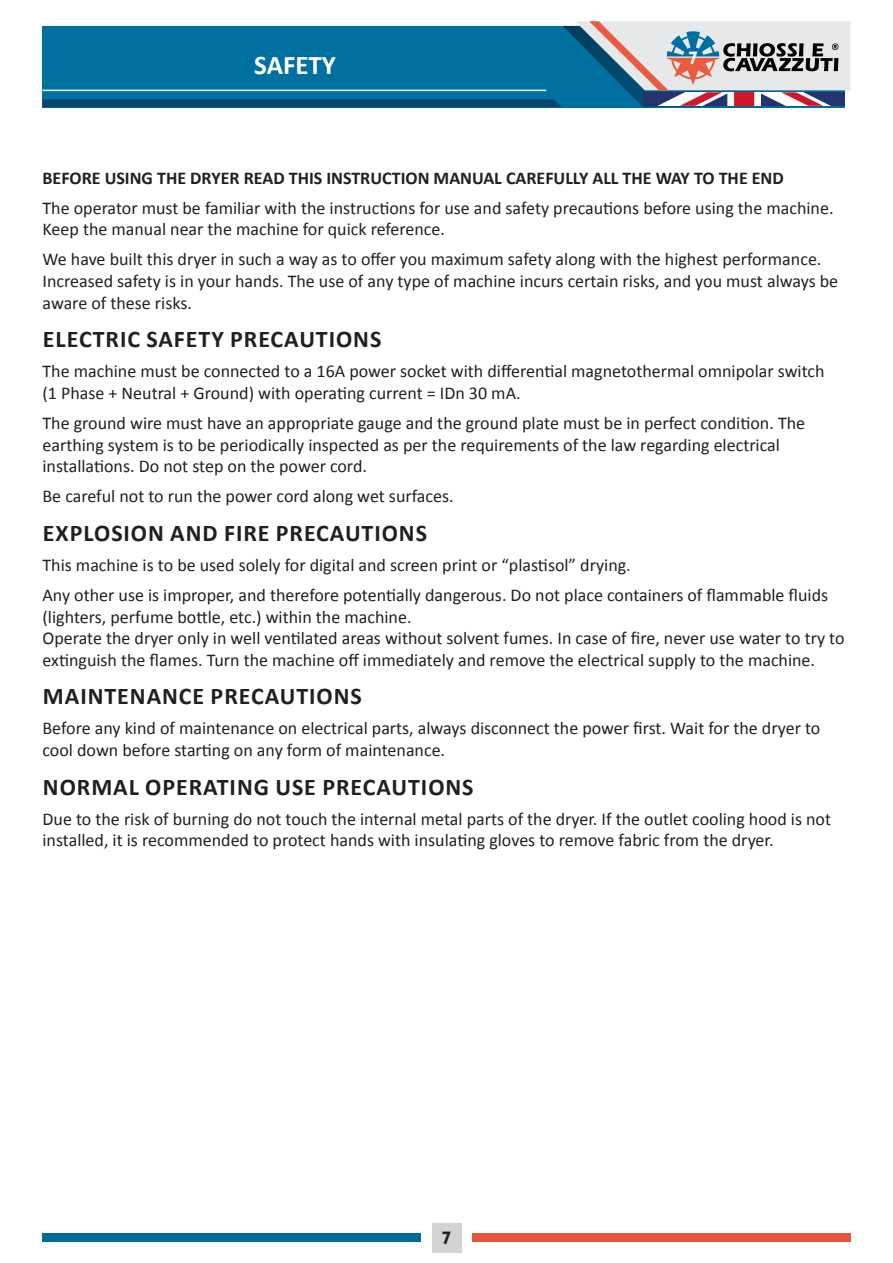
<style>
.page{position:relative;width:893px;height:1263px;background:#fff}
.page>*{position:absolute;margin:0;border:0;box-sizing:border-box;transform-origin:0 0}
.t1{font:700 27px "Calibri";color:#fff}
.t2{font:700 24px "Calibri";letter-spacing:.04em;color:#231f20}
.t3{font:18px/21.6px "Calibri";color:#231f20}
.t4{font:700 18px "Calibri";color:#231f20}
.t5{font:700 18px "Gill Sans";color:#231f20}
.t6{font:700 18px "Gill Sans";color:#fff}
</style>
<div class="page">
<div style="left:43px;top:1233px;width:378px;height:9px;background:#006a99"></div>
<div style="left:472px;top:1233px;width:378px;height:9px;background:#e6563d"></div>
<div style="left:432px;top:1223px;width:29px;height:29px;background:#d1d3d5"></div>
<svg style="left:43px;top:21px;width:807px;height:86px;background:#4287a9"></svg>
<div style="left:727px;top:92px;width:34px;height:14px;background:#fff"></div>
<div style="left:734px;top:92px;width:20px;height:14px;background:#d0172c"></div>
<hr style="left:643px;top:92px;width:202px;height:1px;background:#d0172c">
<h1 class="t1" style="left:254px;top:48px;width:83px">SAFETY</h1>
<p class="t6" style="left:688px;top:47px;width:11px">7</p>
<p class="t4" style="left:43px;top:166px;width:743px">BEFORE USING THE DRYER READ THIS INSTRUCTION MANUAL CAREFULLY ALL THE WAY TO THE END</p>
<p class="t3" style="left:43px;top:197px;width:792px">The operator must be familiar with the instructions for use and safety precautions before using the machine.<br>Keep the manual near the machine for quick reference.</p>
<p class="t3" style="left:43px;top:249px;width:797px">We have built this dryer in such a way as to offer you maximum safety along with the highest performance.<br>Increased safety is in your hands. The use of any type of machine incurs certain risks, and you must always be aware of these risks.</p>
<h2 class="t2" style="left:43px;top:324px;width:340px">ELECTRIC SAFETY PRECAUTIONS</h2>
<p class="t3" style="left:43px;top:360px;width:784px">The machine must be connected to a 16A power socket with differential magnetothermal omnipolar switch (1 Phase + Neutral + Ground) with operating current = IDn 30 mA.</p>
<p class="t3" style="left:43px;top:412px;width:764px">The ground wire must have an appropriate gauge and the ground plate must be in perfect condition. The earthing system is to be periodically inspected as per the requirements of the law regarding electrical installations. Do not step on the power cord.</p>
<p class="t3" style="left:43px;top:485px;width:413px">Be careful not to run the power cord along wet surfaces.</p>
<h2 class="t2" style="left:43px;top:517px;width:386px">EXPLOSION AND FIRE PRECAUTIONS</h2>
<p class="t3" style="left:43px;top:550px;width:787px;line-height:30.2px">This machine is to be used solely for digital and screen print or “plastisol” drying.<br>Any other use is improper, and therefore potentially dangerous. Do not place containers of flammable fluids</p>
<p class="t3" style="left:43px;top:606px;width:804px">(lighters, perfume bottle, etc.) within the machine.<br>Operate the dryer only in well ventilated areas without solvent fumes. In case of fire, never use water to try to extinguish the flames. Turn the machine off immediately and remove the electrical supply to the machine.</p>
<h2 class="t2" style="left:43px;top:681px;width:320px">MAINTENANCE PRECAUTIONS</h2>
<p class="t3" style="left:43px;top:718px;width:779px">Before any kind of maintenance on electrical parts, always disconnect the power first. Wait for the dryer to cool down before starting on any form of maintenance.</p>
<h2 class="t2" style="left:43px;top:771px;width:432px">NORMAL OPERATING USE PRECAUTIONS</h2>
<p class="t3" style="left:43px;top:808px;width:790px">Due to the risk of burning do not touch the internal metal parts of the dryer. If the outlet cooling hood is not installed, it is recommended to protect hands with insulating gloves to remove fabric from the dryer.</p>
<p class="t5" style="left:441px;top:1227px;width:11px">7</p>
</div>
